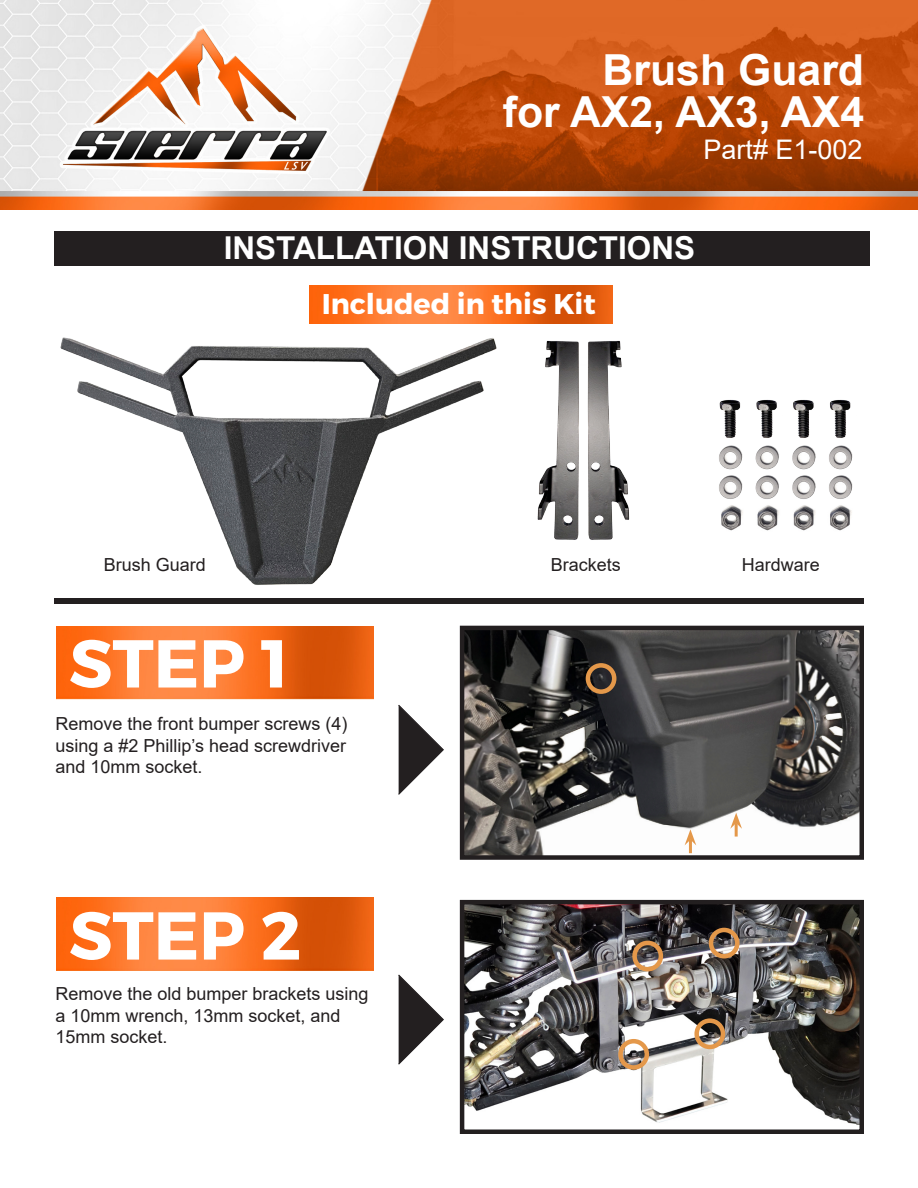
<style>
.page{position:relative;width:918px;height:1188px;background:#fff}
.page>*{position:absolute;margin:0;border:0;box-sizing:border-box;transform-origin:0 0}
.t1{font:700 67.5px "Montserrat";color:#fff}
.t2{font:700 42.75px "Arial";color:#fff}
.t3{font:700 31.5px "Arial";color:#fff}
.t4{font:700 28.5px "Montserrat";color:#fff}
.t5{font:27px "Arial";color:#fff}
.t6{font:18px/21.6px "Arial";color:#231f20;text-align:justify}
</style>
<div class="page">
<img style="left:60px;top:337px;width:437px;height:248px">
<img style="left:537px;top:340px;width:93px;height:200px">
<img style="left:309px;top:285px;width:304px;height:38px">
<img style="left:56px;top:626px;width:317px;height:73px">
<img style="left:56px;top:898px;width:317px;height:73px">
<svg style="left:398px;top:705px;width:46px;height:90px"></svg>
<svg style="left:398px;top:974px;width:46px;height:91px"></svg>
<img style="left:465px;top:905px;width:394px;height:220px">
<div style="left:460px;top:900px;width:404px;height:234px;border:4px solid #231f20"></div>
<div style="left:54px;top:231px;width:816px;height:35px;background:#231f20"></div>
<div style="left:54px;top:598px;width:810px;height:6px;background:#231f20"></div>
<img style="left:0;top:0;width:918px;height:210px">
<img style="left:465px;top:631px;width:394px;height:224px">
<div style="left:460px;top:626px;width:404px;height:234px;border:4px solid #231f20"></div>
<div style="left:586px;top:663px;width:30px;height:31px;border:4px solid #e4984a;border-radius:50%"></div>
<div style="left:618px;top:1039px;width:31px;height:31px;border:4px solid #e4984a;border-radius:50%"></div>
<div style="left:694px;top:1018px;width:31px;height:31px;border:4px solid #e4984a;border-radius:50%"></div>
<div style="left:632px;top:941px;width:31px;height:30px;border:4px solid #e4984a;border-radius:50%"></div>
<div style="left:709px;top:928px;width:31px;height:30px;border:4px solid #e4984a;border-radius:50%"></div>
<svg style="left:685px;top:829px;width:11px;height:24px"></svg>
<hr style="left:735px;top:823px;width:3px;height:14px;background:#e4984a">
<svg style="left:730px;top:813px;width:12px;height:16px"></svg>
<img style="left:719px;top:399px;width:134px;height:132px">
<p class="t2" style="left:603px;top:40px;width:263px">Brush Guard</p>
<p class="t2" style="left:503px;top:82px;width:363px">for AX2, AX3, AX4</p>
<p class="t5" style="left:704px;top:131px;width:161px">Part# E1-002</p>
<p class="t3" style="left:224px;top:226px;width:473px">INSTALLATION INSTRUCTIONS</p>
<p class="t4" style="left:322px;top:287px;width:276px">Included in this Kit</p>
<p class="t6" style="left:104px;top:554px;width:104px">Brush Guard</p>
<p class="t6" style="left:551px;top:554px;width:72px">Brackets</p>
<p class="t6" style="left:742px;top:554px;width:80px">Hardware</p>
<p class="t1" style="left:69px;top:622px;width:221px">STEP 1</p>
<p class="t6" style="left:55px;top:713px;width:294px">Remove the front bumper screws (4) using a #2 Phillip’s head screwdriver and 10mm socket.</p>
<p class="t1" style="left:69px;top:894px;width:234px">STEP 2</p>
<p class="t6" style="left:55px;top:983px;width:315px;text-align:left">Remove the old bumper brackets using a 10mm wrench, 13mm socket, and<br>15mm socket.</p>
</div>
